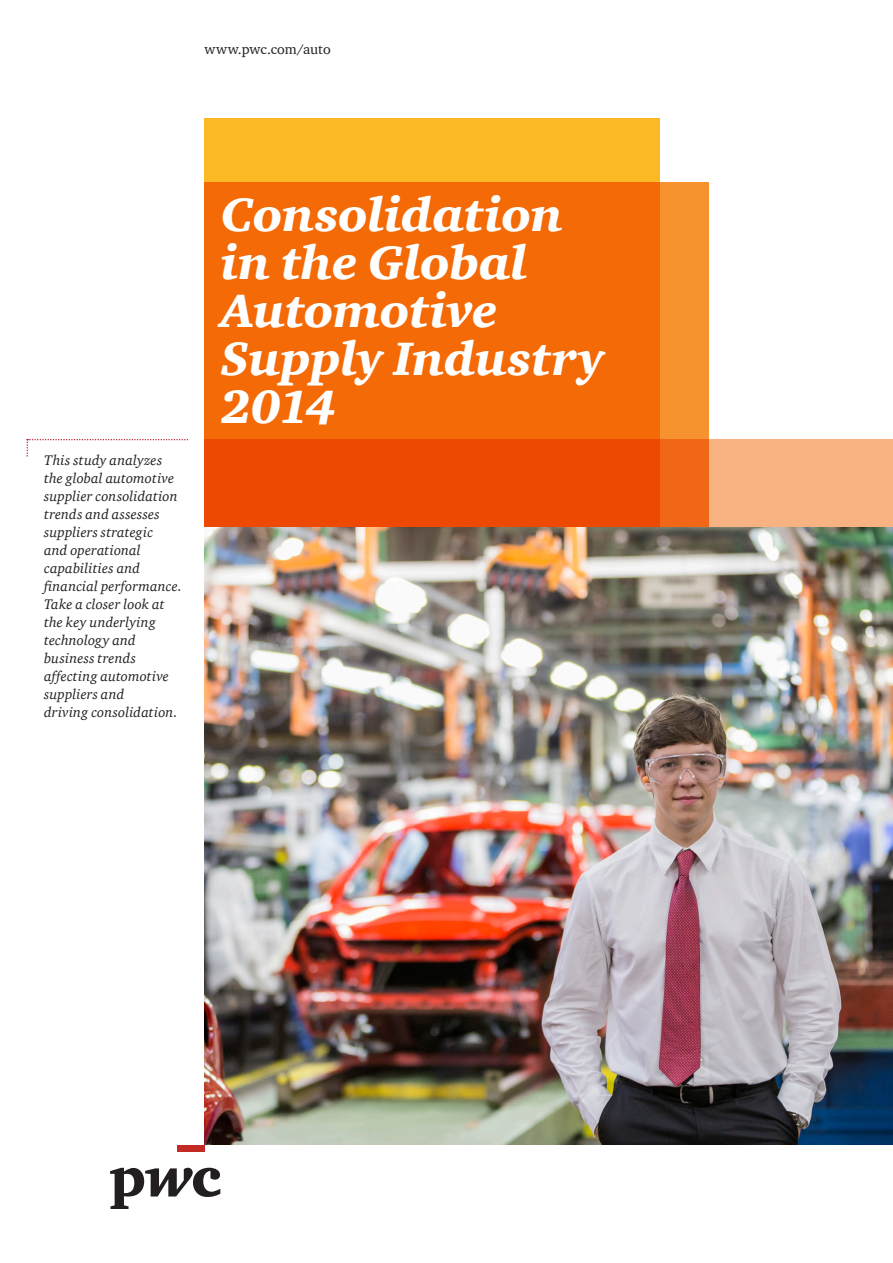
<style>
.page{position:relative;width:893px;height:1263px;background:#fff}
.page>*{position:absolute;margin:0;border:0;box-sizing:border-box;transform-origin:0 0}
.title_1{font:italic 900 48px/48px "ITC Charter Com";letter-spacing:-.005em;color:#fff}
.date___info{font:italic 14.25px/18px "ITC Charter Com";letter-spacing:.01em;color:#231f20}
.t1{font:14.25px "ITC Charter Com";letter-spacing:-.005em;color:#231f20}
</style>
<div class="page">
<div style="left:204px;top:118px;width:456px;height:1027px;background:#fcb825"></div>
<div style="left:177px;top:1145px;width:27px;height:7px;background:#c32a25"></div>
<svg style="left:110px;top:1168px;width:110px;height:41px"></svg>
<div style="left:204px;top:439px;width:689px;height:706px;background:#f9b281"></div>
<svg style="left:204px;top:182px;width:505px;height:345px;background:#f26508"></svg>
<svg style="left:26px;top:439px;width:162px;height:18px"></svg>
<img style="left:204px;top:527px;width:689px;height:618px">
<p class="t1" style="left:204px;top:40px;width:128px">www.pwc.com/auto</p>
<p class="date___info" style="left:44px;top:451px;width:140px">This study analyzes the global automotive supplier consolidation trends and assesses suppliers strategic<br>and operational capabilities and financial performance.<br>Take a closer look at the key underlying technology and business trends affecting automotive suppliers and<br>driving consolidation.</p>
<p class="title_1" style="left:221px;top:190px;width:385px">Consolidation in the Global<br>Automotive<br>Supply Industry<br>2014</p>
</div>
